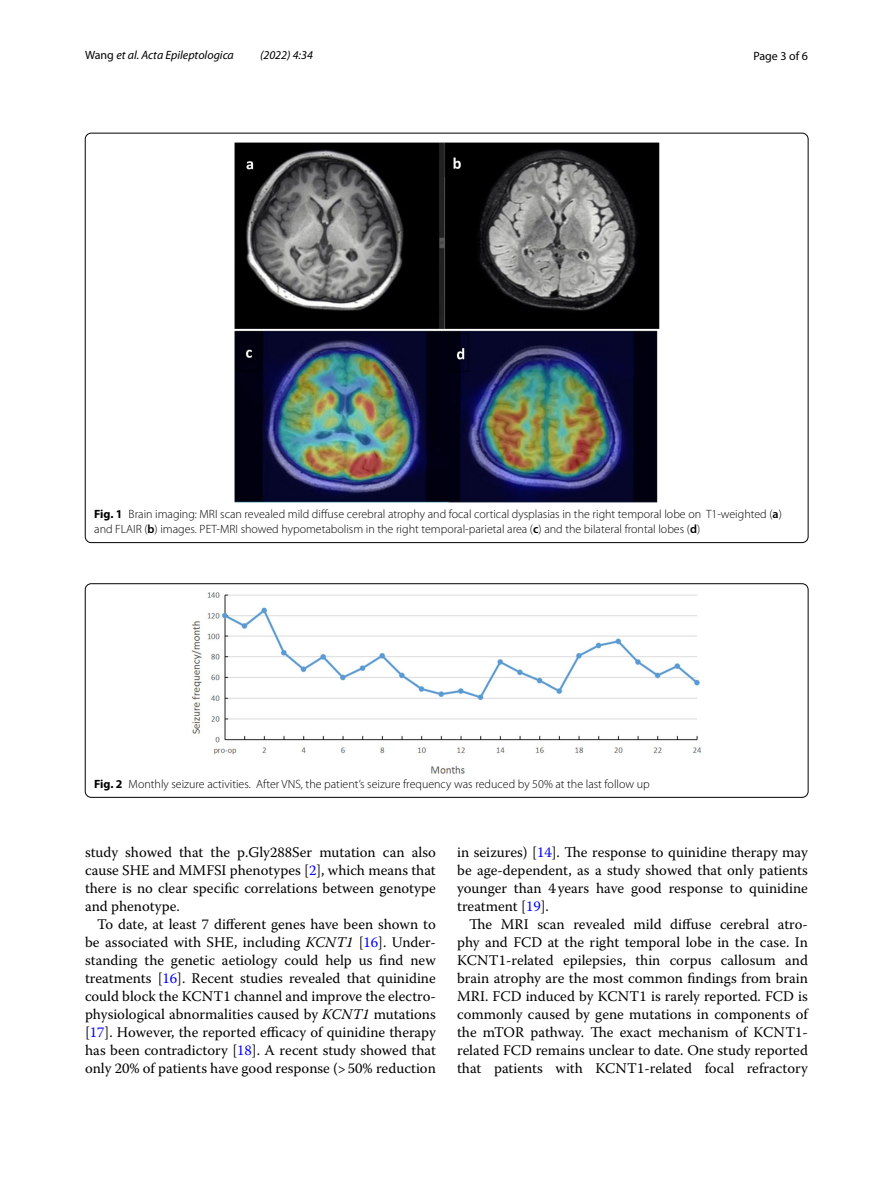
<style>
.page{position:relative;width:893px;height:1187px;background:#fff}
.page>*{position:absolute;margin:0;border:0;box-sizing:border-box;transform-origin:0 0}
.t1{font:14.7px/18px "Warnock Pro";color:#000;text-align:justify}
.t2{font:300 12px/15px "Myriad Pro";color:#000}
.t3{font:italic 12px "Myriad Pro";color:#000}
.t4{font:12px "Myriad Pro";color:#000}
.s1{font-style:normal}
.s2{font-weight:700}
.s3{font-weight:600}
.s4{color:#00f}
.s5{font-style:italic}
</style>
<div class="page">
<img style="left:234px;top:142px;width:425px;height:361px">
<img style="left:191px;top:592px;width:511px;height:181px">
<div style="left:85px;top:583px;width:723px;height:214px;border:1px solid #000;border-radius:6px"></div>
<p class="t3" style="left:85px;top:48px;width:150px"><span class="s1">Wang</span> et al. Acta Epileptologica</p>
<p class="t3" style="left:260px;top:48px;width:54px">(2022) 4:34</p>
<p class="t4" style="left:753px;top:48px;width:56px">Page 3 of 6</p>
<p class="t2" style="left:94px;top:506px;width:689px"><span class="s2">Fig. 1</span> Brain imaging: MRI scan revealed mild diffuse cerebral atrophy and focal cortical dysplasias in the right temporal lobe on T1-weighted (<span class="s3">a</span>) and FLAIR (<span class="s3">b</span>) images. PET-MRI showed hypometabolism in the right temporal-parietal area (<span class="s3">c</span>) and the bilateral frontal lobes (<span class="s3">d</span>)</p>
<p class="t2" style="left:94px;top:776px;width:557px"><span class="s2">Fig. 2</span> Monthly seizure activities. After VNS, the patient’s seizure frequency was reduced by 50% at the last follow up</p>
<p class="t1" style="left:85px;top:842px;width:352px">study showed that the p.Gly288Ser mutation can also cause SHE and MMFSI phenotypes [<span class="s4">2</span>], which means that there is no clear specific correlations between genotype and phenotype.</p>
<p class="t1" style="left:85px;top:914px;width:352px;text-indent:12px">To date, at least 7 different genes have been shown to be associated with SHE, including <span class="s5">KCNT1</span> [<span class="s4">16</span>]. Under&shy;standing the genetic aetiology could help us find new treatments [<span class="s4">16</span>]. Recent studies revealed that quinidine could block the KCNT1 channel and improve the electro&shy;physiological abnormalities caused by <span class="s5">KCNT1</span> mutations [<span class="s4">17</span>]. However, the reported efficacy of quinidine therapy has been contradictory [<span class="s4">18</span>]. A recent study showed that only 20% of patients have good response (&gt;50% reduction</p>
<p class="t1" style="left:457px;top:842px;width:352px">in seizures) [<span class="s4">14</span>]. The response to quinidine therapy may be age-dependent, as a study showed that only patients younger than 4years have good response to quinidine treatment [<span class="s4">19</span>].</p>
<p class="t1" style="left:457px;top:914px;width:352px;text-indent:12px">The MRI scan revealed mild diffuse cerebral atro&shy;phy and FCD at the right temporal lobe in the case. In KCNT1-related epilepsies, thin corpus callosum and brain atrophy are the most common findings from brain MRI. FCD induced by KCNT1 is rarely reported. FCD is commonly caused by gene mutations in components of the mTOR pathway. The exact mechanism of KCNT1- related FCD remains unclear to date. One study reported that patients with KCNT1-related focal refractory</p>
</div>
